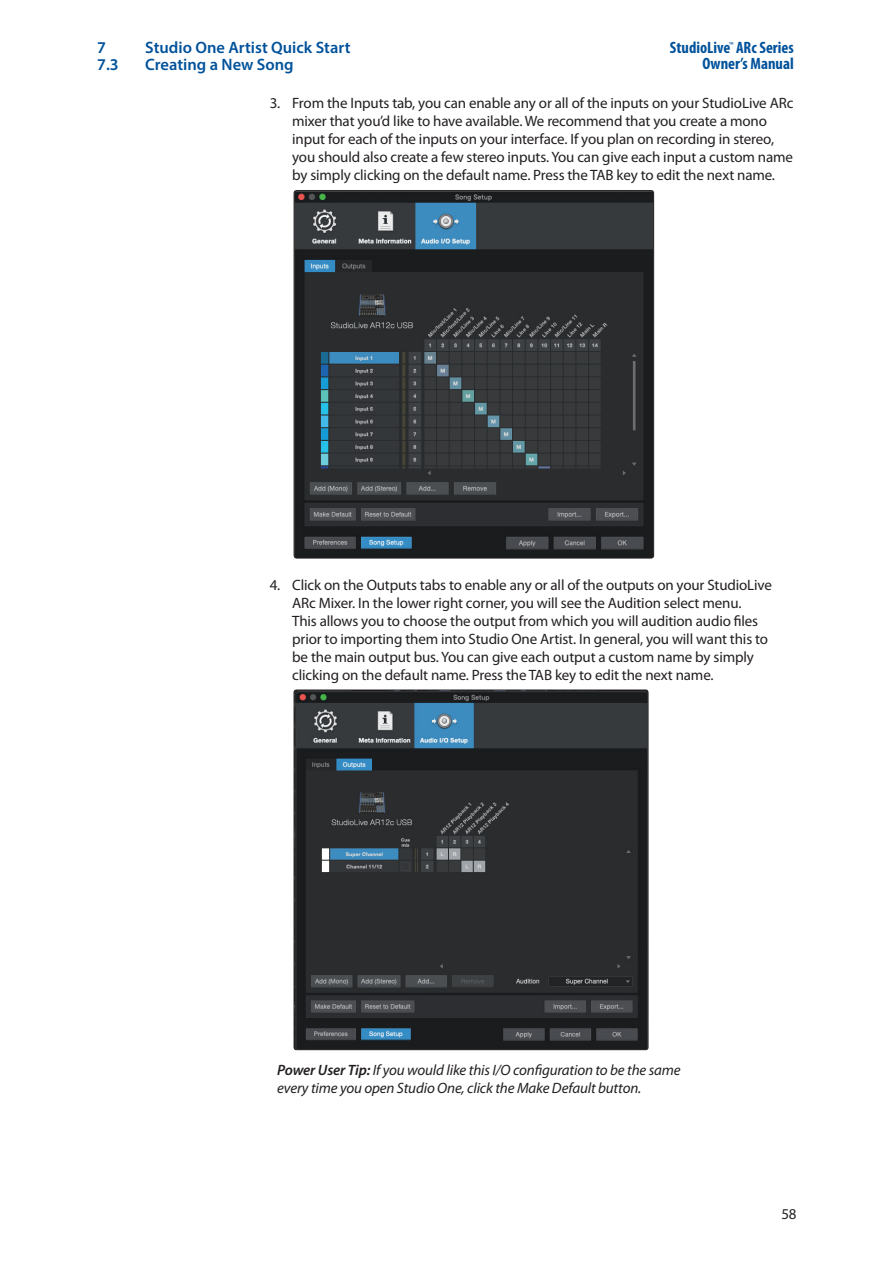
<style>
.page{position:relative;width:893px;height:1263px;background:#fff}
.page>*{position:absolute;margin:0;border:0;box-sizing:border-box;transform-origin:0 0}
.t1{font:600 16.5px "Myriad Pro";color:#01529b}
.t2{font:700 condensed 16.5px/16.5px "Myriad Pro";color:#01529b;text-align:right}
.t3{font:15px/18px "Myriad Pro";letter-spacing:-.01em;color:#231f20}
.t4{font:italic 15px/18px "Myriad Pro";letter-spacing:-.01em;color:#231f20}
.s1{font-weight:600}
</style>
<div class="page">
<img style="left:294px;top:192px;width:360px;height:366px">
<div style="left:294px;top:190px;width:360px;height:368px;border:1px solid #231f20;border-radius:3px"></div>
<img style="left:294px;top:690px;width:354px;height:360px">
<div style="left:294px;top:690px;width:354px;height:360px;border:1px solid #231f20;border-radius:2px"></div>
<p class="t2" style="left:670px;top:39px;width:125px">StudioLive<sup>™</sup> ARc Series<br>Owner’s Manual</p>
<p class="t3" style="left:292px;top:95px;width:503px;text-indent:-22px">3. From the Inputs tab, you can enable any or all of the inputs on your StudioLive ARc mixer that you’d like to have available. We recommend that you create a mono input for each of the inputs on your interface. If you plan on recording in stereo, you should also create a few stereo inputs. You can give each input a custom name by simply clicking on the default name. Press the TAB key to edit the next name.</p>
<p class="t1" style="left:97px;top:37px;width:10px">7</p>
<p class="t1" style="left:145px;top:37px;width:207px">Studio One Artist Quick Start</p>
<p class="t1" style="left:97px;top:54px;width:23px">7.3</p>
<p class="t1" style="left:145px;top:54px;width:150px">Creating a New Song</p>
<p class="t3" style="left:292px;top:576px;width:481px;text-indent:-22px">4. Click on the Outputs tabs to enable any or all of the outputs on your StudioLive ARc Mixer. In the lower right corner, you will see the Audition select menu.<br>This allows you to choose the output from which you will audition audio files prior to importing them into Studio One Artist. In general, you will want this to be the main output bus. You can give each output a custom name by simply clicking on the default name. Press the TAB key to edit the next name.</p>
<p class="t4" style="left:277px;top:1061px;width:405px"><span class="s1">Power User Tip:</span> If you would like this I/O configuration to be the same every time you open Studio One, click the Make Default button.</p>
<p class="t3" style="left:781px;top:1205px;width:17px">58</p>
</div>
